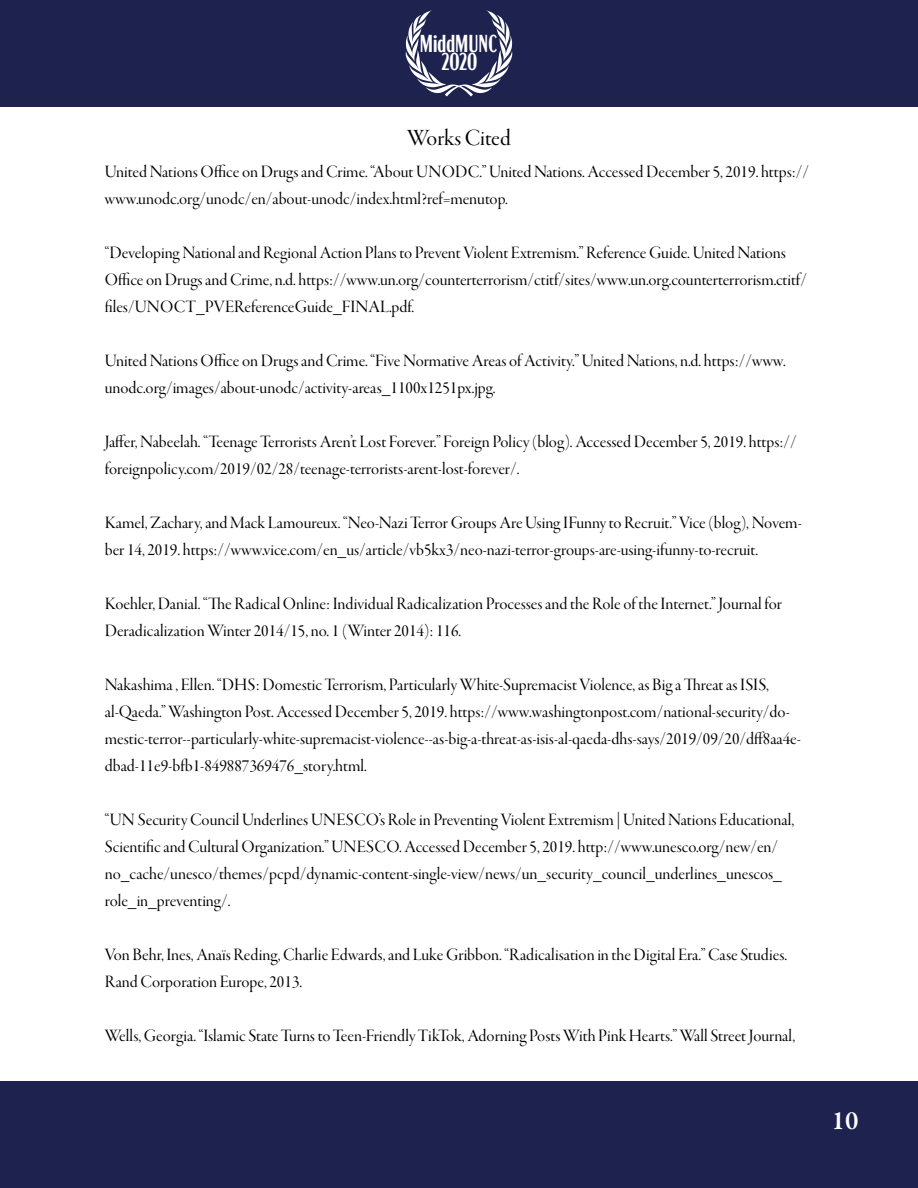
<style>
.page{position:relative;width:918px;height:1188px;background:#fff}
.page>*{position:absolute;margin:0;border:0;box-sizing:border-box;transform-origin:0 0}
.t1{font:600 27px "Garamond Premr Pro";color:#fff}
.t2{font:600 extra-condensed 24.45px/18.3px "Acme Gothic";color:#fff;text-align:center}
.t3{font:24px "Garamond Premr Pro Disp";color:#000}
.t4{font:18px/27px "Garamond Premr Pro Disp";color:#000}
</style>
<div class="page">
<div style="left:0;top:0;width:918px;height:106px;background:#1d224f"></div>
<div style="left:0;top:1082px;width:918px;height:106px;background:#1d224f"></div>
<svg style="left:406px;top:10px;width:106px;height:87px"></svg>
<h2 class="t2" style="left:420px;top:32px;width:79px">MiddMUNC<br>2020</h2>
<h3 class="t3" style="left:407px;top:124px;width:105px">Works Cited</h3>
<p class="t4" style="left:105px;top:159px;width:706px">United Nations Office on Drugs and Crime. “About UNODC.” United Nations. Accessed December 5, 2019. https:// www.unodc.org/unodc/en/about-unodc/index.html?ref=menutop.</p>
<p class="t4" style="left:105px;top:240px;width:704px">“Developing National and Regional Action Plans to Prevent Violent Extremism.” Reference Guide. United Nations<br>Office on Drugs and Crime, n.d. https://www.un.org/counterterrorism/ctitf/sites/www.un.org.counterterrorism.ctitf/ files/UNOCT_PVEReferenceGuide_FINAL.pdf.</p>
<p class="t4" style="left:105px;top:348px;width:683px">United Nations Office on Drugs and Crime. “Five Normative Areas of Activity.” United Nations, n.d. https://www. unodc.org/images/about-unodc/activity-areas_1100x1251px.jpg.</p>
<p class="t4" style="left:105px;top:429px;width:694px">Jaffer, Nabeelah. “Teenage Terrorists Aren’t Lost Forever.” Foreign Policy (blog). Accessed December 5, 2019. https:// foreignpolicy.com/2019/02/28/teenage-terrorists-arent-lost-forever/.</p>
<p class="t4" style="left:105px;top:510px;width:699px">Kamel, Zachary, and Mack Lamoureux. “Neo-Nazi Terror Groups Are Using IFunny to Recruit.” Vice (blog), Novem&shy;ber 14, 2019. https://www.vice.com/en_us/article/vb5kx3/neo-nazi-terror-groups-are-using-ifunny-to-recruit.</p>
<p class="t4" style="left:105px;top:591px;width:679px">Koehler, Danial. “The Radical Online: Individual Radicalization Processes and the Role of the Internet.” Journal for<br>Deradicalization Winter 2014/15, no. 1 (Winter 2014): 116.</p>
<p class="t4" style="left:105px;top:672px;width:698px">Nakashima , Ellen. “DHS: Domestic Terrorism, Particularly White-Supremacist Violence, as Big a Threat as ISIS, al-Qaeda.” Washington Post. Accessed December 5, 2019. https://www.washingtonpost.com/national-security/do&shy;mestic-terror--particularly-white-supremacist-violence--as-big-a-threat-as-isis-al-qaeda-dhs-says/2019/09/20/dff8aa4e&shy;dbad-11e9-bfb1-849887369476_story.html.</p>
<p class="t4" style="left:105px;top:807px;width:691px">“UN Security Council Underlines UNESCO’s Role in Preventing Violent Extremism | United Nations Educational, Scientific and Cultural Organization.” UNESCO. Accessed December 5, 2019. http://www.unesco.org/new/en/ no_cache/unesco/themes/pcpd/dynamic-content-single-view/news/un_security_council_underlines_unescos_ role_in_preventing/.</p>
<p class="t4" style="left:105px;top:942px;width:684px">Von Behr, Ines, Anaïs Reding, Charlie Edwards, and Luke Gribbon. “Radicalisation in the Digital Era.” Case Studies.<br>Rand Corporation Europe, 2013.</p>
<p class="t4" style="left:105px;top:1023px;width:692px">Wells, Georgia. “Islamic State Turns to Teen-Friendly TikTok, Adorning Posts With Pink Hearts.” Wall Street Journal,</p>
<h1 class="t1" style="left:832px;top:1104px;width:28px">10</h1>
</div>
